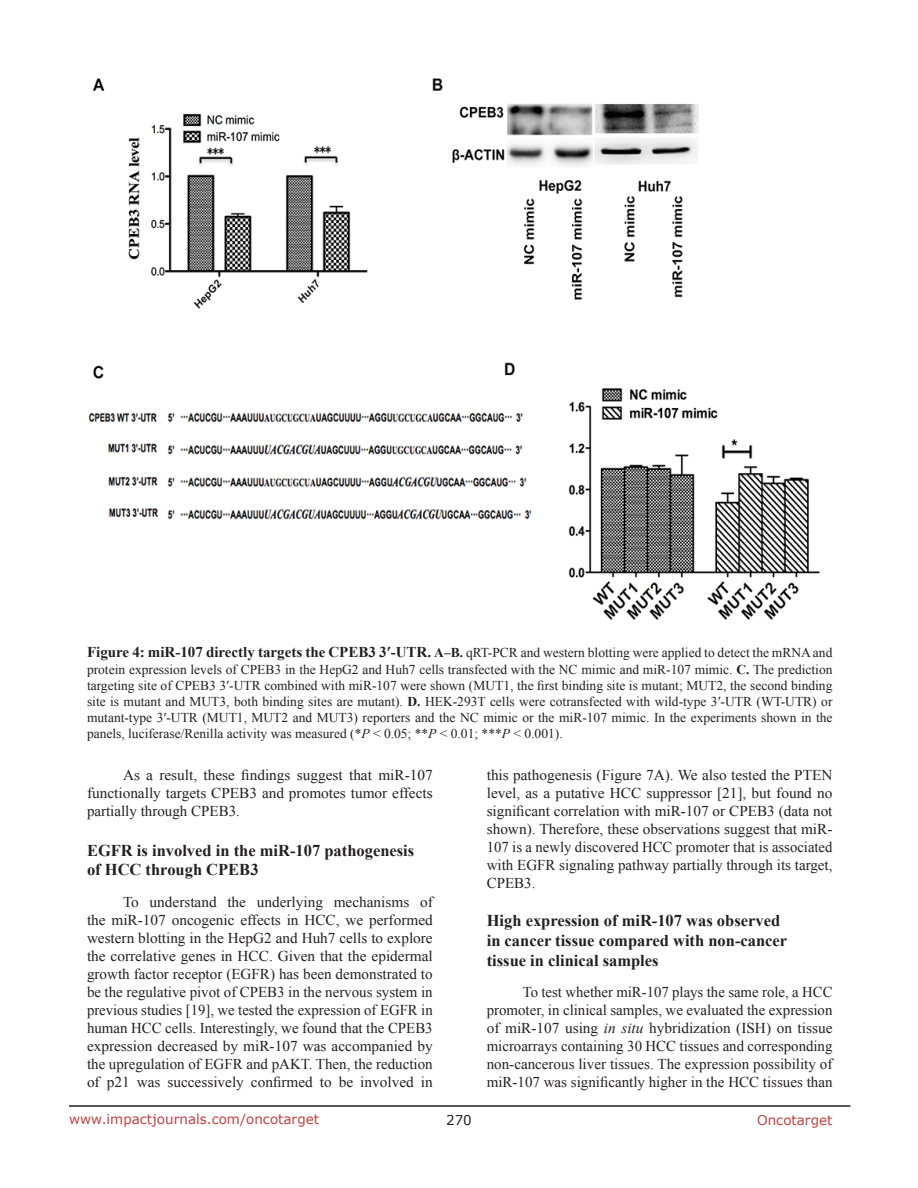
<style>
.page{position:relative;width:918px;height:1188px;background:#fff}
.page>*{position:absolute;margin:0;border:0;box-sizing:border-box;transform-origin:0 0}
.SubHeading{font:700 16.5px/19.8px "Times New Roman";color:#231f20}
.BodyText{font:15px/18px "Times New Roman";color:#231f20;text-align:justify}
.FigureText{font:13.5px/16.2px "Times New Roman";color:#231f20;text-align:justify}
.t1{font:13.5px "Verdana";color:#c24141}
.t2{font:13.5px "Verdana";color:#231f20}
.s1{font-weight:700;font-size:15px}
.s2{font-weight:700}
.s3{font-style:italic}
</style>
<div class="page">
<hr style="left:69px;top:1105px;width:781px;height:2px;background:#231f20">
<img style="left:88px;top:78px;width:732px;height:542px">
<p class="FigureText" style="left:87px;top:645px;width:747px"><span class="s1">Figure 4: miR-107 directly targets the CPEB3 3′-UTR.</span> <span class="s2">A–B.</span> qRT-PCR and western blotting were applied to detect the mRNA and protein expression levels of CPEB3 in the HepG2 and Huh7 cells transfected with the NC mimic and miR-107 mimic. <span class="s2">C.</span> The prediction targeting site of CPEB3 3′-UTR combined with miR-107 were shown (MUT1, the first binding site is mutant; MUT2, the second binding site is mutant and MUT3, both binding sites are mutant). <span class="s2">D.</span> HEK-293T cells were cotransfected with wild-type 3′-UTR (WT-UTR) or mutant-type 3′-UTR (MUT1, MUT2 and MUT3) reporters and the NC mimic or the miR-107 mimic. In the experiments shown in the panels, luciferase/Renilla activity was measured (*<span class="s3">P</span> &lt; 0.05; **<span class="s3">P</span> &lt; 0.01; ***<span class="s3">P</span> &lt; 0.001).</p>
<p class="BodyText" style="left:87px;top:766px;width:347px;text-indent:36px">As a result, these findings suggest that miR-107 functionally targets CPEB3 and promotes tumor effects partially through CPEB3.</p>
<p class="SubHeading" style="left:87px;top:840px;width:329px">EGFR is involved in the miR-107 pathogenesis of HCC through CPEB3</p>
<p class="BodyText" style="left:87px;top:893px;width:347px;text-indent:36px">To understand the underlying mechanisms of the miR-107 oncogenic effects in HCC, we performed western blotting in the HepG2 and Huh7 cells to explore the correlative genes in HCC. Given that the epidermal growth factor receptor (EGFR) has been demonstrated to be the regulative pivot of CPEB3 in the nervous system in previous studies [19], we tested the expression of EGFR in human HCC cells. Interestingly, we found that the CPEB3 expression decreased by miR-107 was accompanied by the upregulation of EGFR and pAKT. Then, the reduction of p21 was successively confirmed to be involved in</p>
<p class="BodyText" style="left:487px;top:766px;width:347px">this pathogenesis (Figure 7A). We also tested the PTEN level, as a putative HCC suppressor [21], but found no significant correlation with miR-107 or CPEB3 (data not shown). Therefore, these observations suggest that miR-107 is a newly discovered HCC promoter that is associated with EGFR signaling pathway partially through its target, CPEB3.</p>
<p class="SubHeading" style="left:487px;top:910px;width:302px">High expression of miR-107 was observed in cancer tissue compared with non-cancer tissue in clinical samples</p>
<p class="BodyText" style="left:487px;top:983px;width:347px;text-indent:36px">To test whether miR-107 plays the same role, a HCC promoter, in clinical samples, we evaluated the expression of miR-107 using <span class="s3">in situ</span> hybridization (ISH) on tissue microarrays containing 30 HCC tissues and corresponding non-cancerous liver tissues. The expression possibility of miR-107 was significantly higher in the HCC tissues than</p>
<p class="t1" style="left:69px;top:1110px;width:252px">www.impactjournals.com/oncotarget</p>
<p class="t2" style="left:446px;top:1111px;width:27px">270</p>
<p class="t1" style="left:757px;top:1111px;width:77px">Oncotarget</p>
</div>
